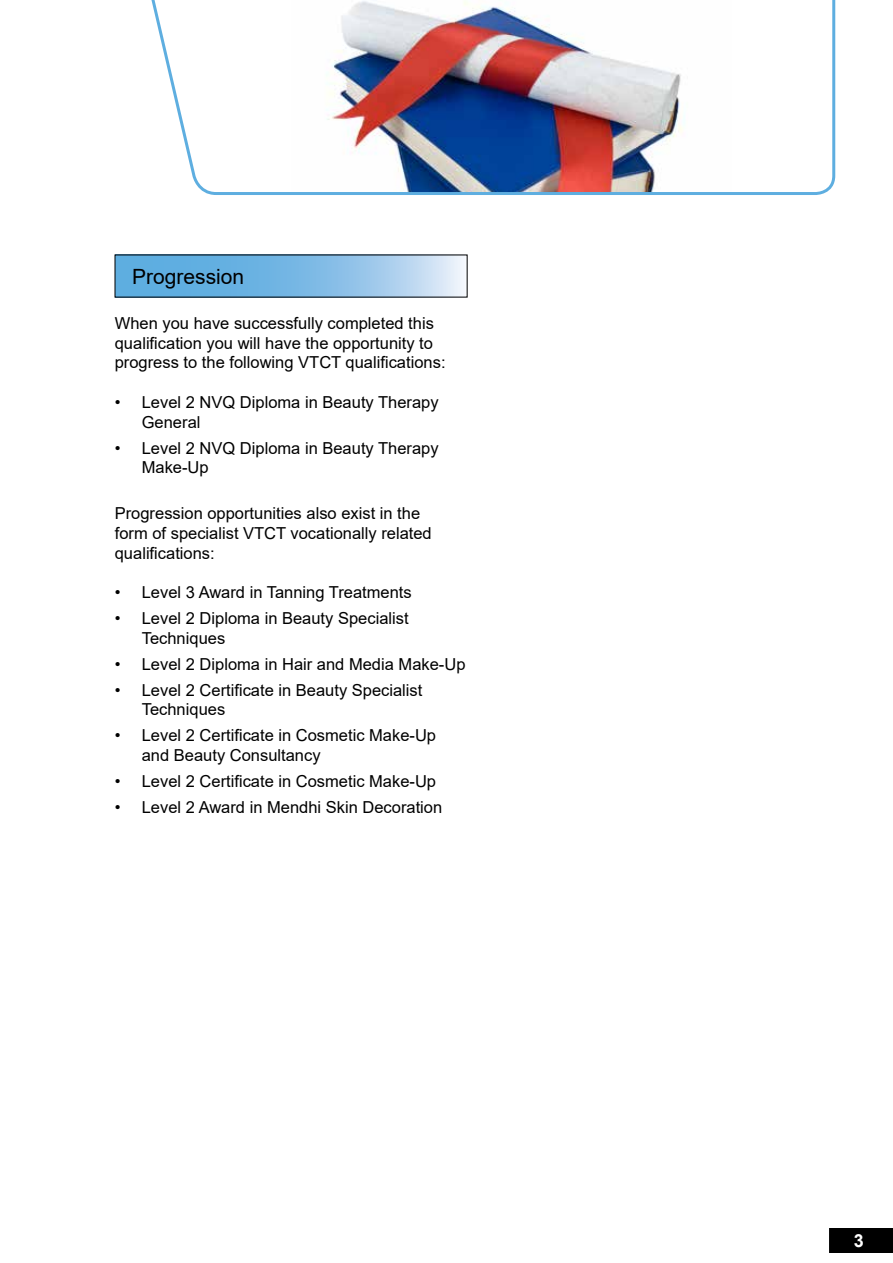
<style>
.page{position:relative;width:893px;height:1263px;background:#fff}
.page>*{position:absolute;margin:0;border:0;box-sizing:border-box;transform-origin:0 0}
.t1{font:21px "Arial";color:#000}
.t2{font:700 18px "Arial";color:#fff}
.t3{font:16.5px/19.8px "Arial";color:#000}
</style>
<div class="page">
<svg style="left:117px;top:257px;width:347px;height:38px"></svg>
<div style="left:829px;top:1228px;width:64px;height:25px;background:#000"></div>
<img style="left:151px;top:0;width:685px;height:195px">
<p class="t1" style="left:132px;top:262px;width:114px">Progression</p>
<p class="t3" style="left:115px;top:313px;width:332px">When you have successfully completed this qualification you will have the opportunity to progress to the following VTCT qualifications:</p>
<p class="t3" style="left:142px;top:392px;width:298px;text-indent:-27px">• Level 2 NVQ Diploma in Beauty Therapy<br>General</p>
<p class="t3" style="left:142px;top:438px;width:298px;text-indent:-27px">• Level 2 NVQ Diploma in Beauty Therapy<br>Make-Up</p>
<p class="t3" style="left:115px;top:503px;width:318px">Progression opportunities also exist in the form of specialist VTCT vocationally related qualifications:</p>
<p class="t3" style="left:115px;top:582px;width:298px">• Level 3 Award in Tanning Treatments</p>
<p class="t3" style="left:142px;top:608px;width:268px;text-indent:-27px">• Level 2 Diploma in Beauty Specialist<br>Techniques</p>
<p class="t3" style="left:115px;top:654px;width:352px">• Level 2 Diploma in Hair and Media Make-Up</p>
<p class="t3" style="left:142px;top:680px;width:282px;text-indent:-27px">• Level 2 Certificate in Beauty Specialist<br>Techniques</p>
<p class="t3" style="left:142px;top:725px;width:296px;text-indent:-27px">• Level 2 Certificate in Cosmetic Make-Up and Beauty Consultancy</p>
<p class="t3" style="left:115px;top:771px;width:323px">• Level 2 Certificate in Cosmetic Make-Up</p>
<p class="t3" style="left:115px;top:797px;width:329px">• Level 2 Award in Mendhi Skin Decoration</p>
<p class="t2" style="left:854px;top:1228px;width:12px">3</p>
</div>
